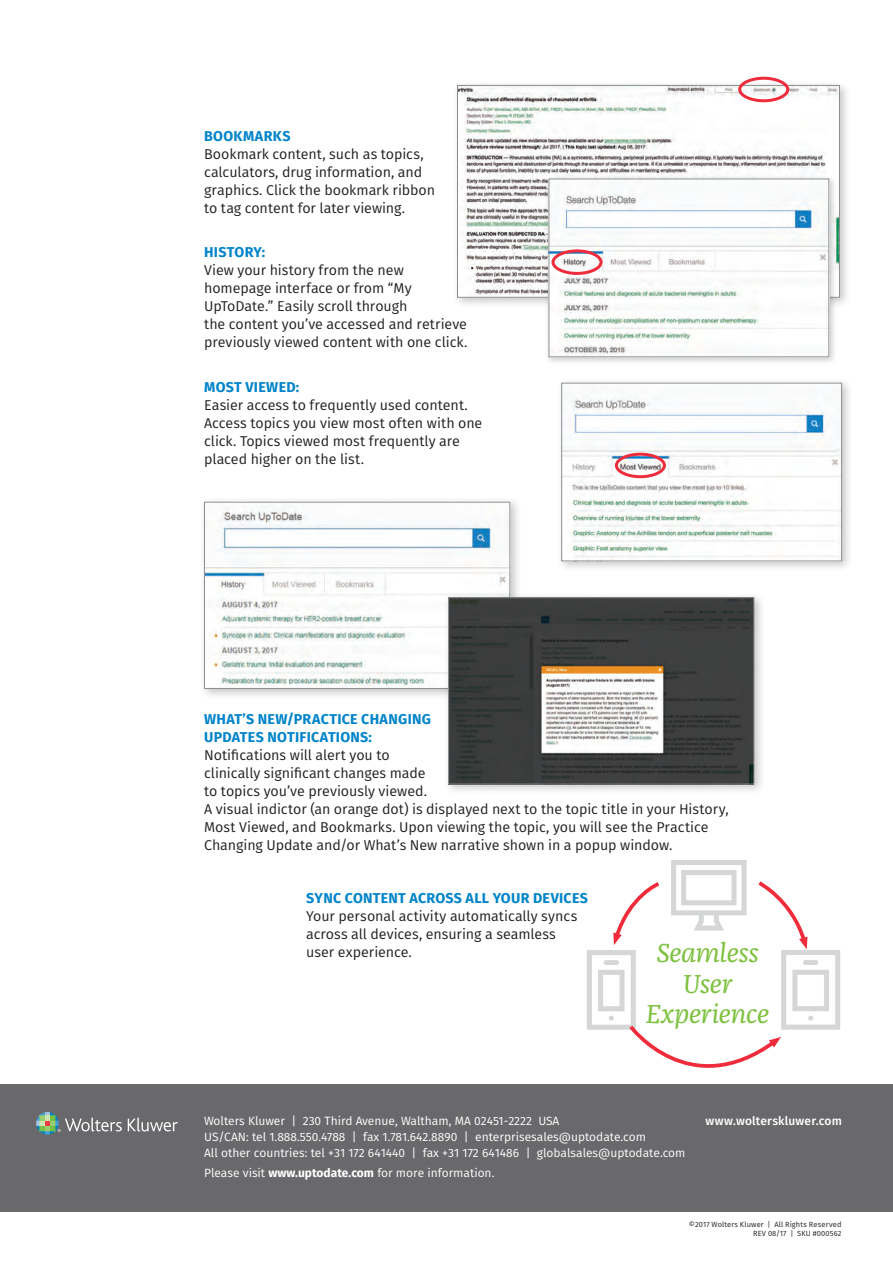
<style>
.page{position:relative;width:893px;height:1263px;background:#fff}
.page>*{position:absolute;margin:0;border:0;box-sizing:border-box;transform-origin:0 0}
.t1{font:italic 27px/30.3px "Franziska Pro";letter-spacing:-.015em;color:#7fc241;text-align:center}
.t2{font:14.25px/18px "Fira Sans";letter-spacing:-.005em;color:#231f20}
.t3{font:700 14.25px/18px "Fira Sans";letter-spacing:.02em;color:#0084ca}
.t4{font:12px/15.8px "Fira Sans";color:#fff}
.t5{font:500 12px "Fira Sans";letter-spacing:.015em;color:#fff}
.t6{font:7.5px/9px "Fira Sans";letter-spacing:.015em;color:#231f20;text-align:right}
.s1{font-weight:700}
</style>
<div class="page">
<div style="left:452px;top:80px;width:399px;height:229px;background:#231f20;opacity:.25"></div>
<img style="left:459px;top:87px;width:379px;height:209px">
<div style="left:457px;top:85px;width:383px;height:213px;border:1px solid #8b8d90"></div>
<div style="left:0;top:1084px;width:893px;height:128px;background:#69696c"></div>
<svg style="left:128px;top:1118px;width:50px;height:13px"></svg>
<svg style="left:36px;top:1112px;width:86px;height:22px"></svg>
<div style="left:544px;top:174px;width:294px;height:192px;background:#231f20;opacity:.25"></div>
<img style="left:551px;top:181px;width:276px;height:174px">
<div style="left:549px;top:179px;width:280px;height:178px;border:1px solid #8b8d90"></div>
<div style="left:556px;top:377px;width:297px;height:195px;background:#231f20;opacity:.25"></div>
<img style="left:563px;top:385px;width:277px;height:174px">
<div style="left:561px;top:383px;width:281px;height:178px;border:1px solid #8b8d90"></div>
<div style="left:199px;top:496px;width:322px;height:204px;background:#231f20;opacity:.25"></div>
<img style="left:206px;top:504px;width:302px;height:183px">
<div style="left:204px;top:502px;width:306px;height:187px;border:1px solid #8b8d90"></div>
<div style="left:443px;top:592px;width:322px;height:204px;background:#231f20;opacity:.25"></div>
<img style="left:450px;top:599px;width:302px;height:183px">
<div style="left:448px;top:597px;width:306px;height:187px;border:1px solid #8b8d90"></div>
<svg style="left:587px;top:860px;width:253px;height:208px"></svg>
<div style="left:738px;top:77px;width:51px;height:25px;border:3px solid #ee2c3b;border-radius:50%"></div>
<div style="left:551px;top:249px;width:52px;height:26px;border:3px solid #ee2c3b;border-radius:50%"></div>
<div style="left:615px;top:453px;width:51px;height:25px;border:3px solid #ee2c3b;border-radius:50%"></div>
<p class="t3" style="left:204px;top:126px;width:88px">BOOKMARKS</p>
<p class="t2" style="left:204px;top:145px;width:233px">Bookmark content, such as topics, calculators, drug information, and graphics. Click the bookmark ribbon to tag content for later viewing.</p>
<p class="t3" style="left:204px;top:242px;width:63px">HISTORY:</p>
<p class="t2" style="left:204px;top:261px;width:265px">View your history from the new homepage interface or from “My UpToDate.” Easily scroll through<br>the content you’ve accessed and retrieve previously viewed content with one click.</p>
<p class="t3" style="left:204px;top:377px;width:97px">MOST VIEWED:</p>
<p class="t2" style="left:204px;top:396px;width:280px">Easier access to frequently used content.<br>Access topics you view most often with one click. Topics viewed most frequently are placed higher on the list.</p>
<p class="t3" style="left:204px;top:709px;width:228px">WHAT’S NEW/PRACTICE CHANGING<br>UPDATES NOTIFICATIONS:</p>
<p class="t2" style="left:204px;top:746px;width:526px">Notifications will alert you to<br>clinically significant changes made<br>to topics you’ve previously viewed.<br>A visual indictor (an orange dot) is displayed next to the topic title in your History, Most Viewed, and Bookmarks. Upon viewing the topic, you will see the Practice Changing Update and/or What’s New narrative shown in a popup window.</p>
<p class="t3" style="left:306px;top:888px;width:283px">SYNC CONTENT ACROSS ALL YOUR DEVICES</p>
<p class="t2" style="left:306px;top:907px;width:273px">Your personal activity automatically syncs across all devices, ensuring a seamless user experience.</p>
<h1 class="t1" style="left:646px;top:938px;width:125px">Seamless<br>User<br>Experience</h1>
<p class="t4" style="left:204px;top:1113px;width:483px">Wolters Kluwer | 230 Third Avenue, Waltham, MA 02451-2222 USA<br>US/CAN: tel 1.888.550.4788 | fax 1.781.642.8890 | enterprisesales@uptodate.com<br>All other countries: tel +31 172 641440 | fax +31 172 641486 | globalsales@uptodate.com</p>
<p class="t4" style="left:204px;top:1164px;width:292px">Please visit <span class="s1">www.uptodate.com</span> for more information.</p>
<p class="t5" style="left:705px;top:1111px;width:138px">www.wolterskluwer.com</p>
<p class="t6" style="left:689px;top:1220px;width:154px">©2017 Wolters Kluwer | All Rights Reserved<br>REV 08/17 | SKU #000562</p>
</div>
